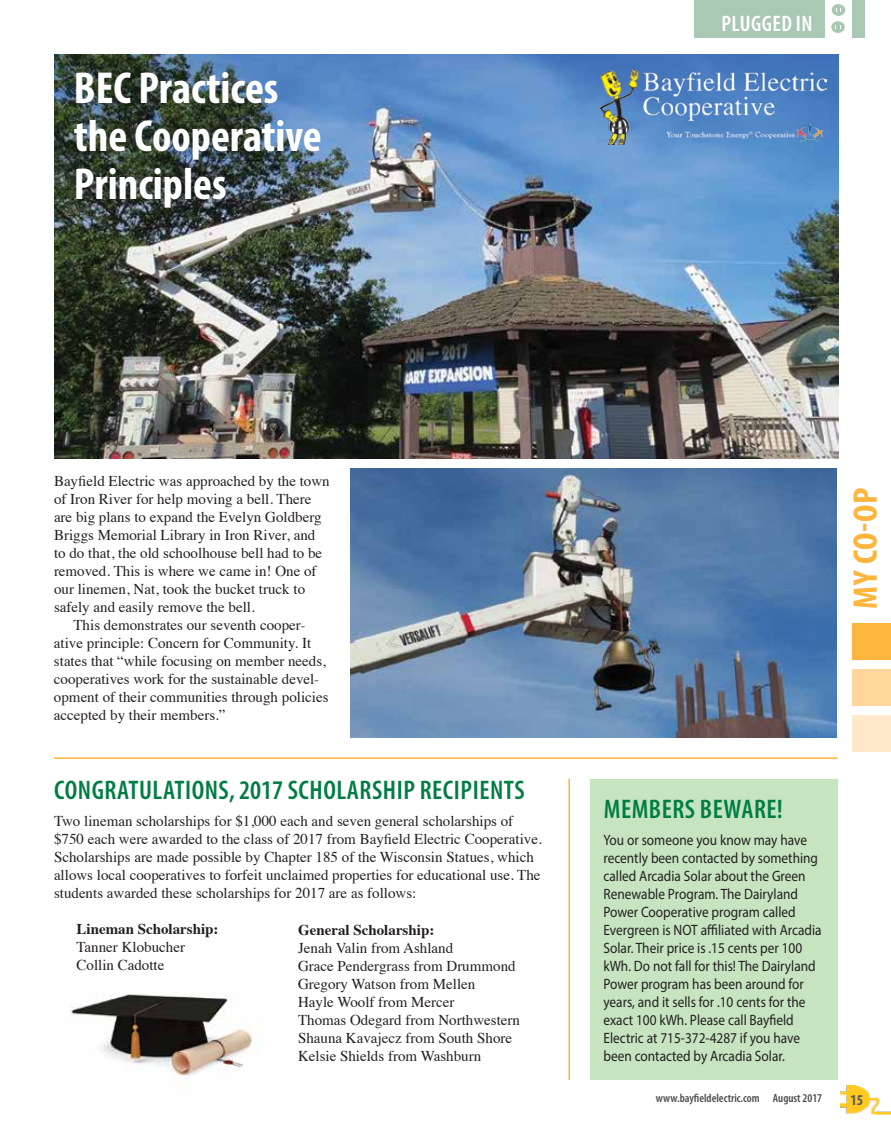
<style>
.page{position:relative;width:891px;height:1134px;background:#fff}
.page>*{position:absolute;margin:0;border:0;box-sizing:border-box;transform-origin:0 0}
.t1{font:700 condensed 45px/48px "Myriad Pro";color:#fff}
.t2{font:700 condensed 34.2px "Myriad Pro";color:#fcb53d;scale:1.05 1}
.t3{font:600 condensed 27px "Myriad Pro";letter-spacing:.02em;color:#007d43}
.t4{font:600 condensed 22.5px "Myriad Pro";letter-spacing:.02em;color:#fff}
.t5{font:15px/18px "Times";color:#231f20}
.t6{font:15px/18px "Myriad Pro";color:#231f20;scale:.89 1}
.t7{font:700 15px "Times";color:#231f20}
.t8{font:700 condensed 15px "Myriad Pro";color:#58595b}
.t9{font:600 condensed 12px "Myriad Pro";color:#4d4d4f}
</style>
<div class="page">
<img style="left:70px;top:994px;width:190px;height:94px">
<div style="left:590px;top:779px;width:248px;height:301px;background:#c7e4c1"></div>
<img style="left:54px;top:54px;width:784px;height:405px">
<img style="left:840px;top:1085px;width:51px;height:30px">
<div style="left:694px;top:0;width:170px;height:37px;background:#aac9b4"></div>
<div style="left:825px;top:0;width:27px;height:38px;background:#fff"></div>
<div style="left:832px;top:4px;width:13px;height:12px;background:#aac9b4;border-radius:50%"></div>
<div style="left:831px;top:21px;width:14px;height:12px;background:#aac9b4;border-radius:50%"></div>
<div style="left:853px;top:623px;width:38px;height:37px;background:#fcb53d"></div>
<div style="left:853px;top:669px;width:38px;height:37px;background:#ffd79c"></div>
<div style="left:853px;top:715px;width:38px;height:37px;background:#ffe9ca"></div>
<img style="left:601px;top:69px;width:226px;height:75px">
<img style="left:351px;top:468px;width:486px;height:270px">
<hr style="left:54px;top:757px;width:783px;height:2px;background:#fcb53d">
<hr style="left:568px;top:779px;width:2px;height:301px;background:#fcb53d">
<h1 class="t1" style="left:74px;top:63px;width:249px">BEC Practices the Cooperative<br>Principles</h1>
<h3 class="t4" style="left:722px;top:9px;width:93px">PLUGGED IN</h3>
<p class="t5" style="left:54px;top:471px;width:277px">Bayfield Electric was approached by the town</p>
<p class="t5" style="left:54px;top:489px;width:259px">of Iron River for help moving a bell. There</p>
<p class="t5" style="left:54px;top:507px;width:269px">are big plans to expand the Evelyn Goldberg</p>
<p class="t5" style="left:54px;top:525px;width:263px">Briggs Memorial Library in Iron River, and</p>
<p class="t5" style="left:54px;top:543px;width:270px">to do that, the old schoolhouse bell had to be</p>
<p class="t5" style="left:54px;top:561px;width:264px">removed. This is where we came in! One of</p>
<p class="t5" style="left:54px;top:579px;width:253px">our linemen, Nat, took the bucket truck to</p>
<p class="t5" style="left:54px;top:597px;width:202px">safely and easily remove the bell.</p>
<p class="t5" style="left:74px;top:615px;width:234px">This demonstrates our seventh cooper-</p>
<p class="t5" style="left:54px;top:633px;width:259px">ative principle: Concern for Community. It</p>
<p class="t5" style="left:54px;top:651px;width:274px">states that “while focusing on member needs,</p>
<p class="t5" style="left:54px;top:669px;width:267px">cooperatives work for the sustainable devel-</p>
<p class="t5" style="left:54px;top:687px;width:276px">opment of their communities through policies</p>
<p class="t5" style="left:54px;top:705px;width:173px">accepted by their members.”</p>
<h3 class="t3" style="left:54px;top:773px;width:472px">CONGRATULATIONS, 2017 SCHOLARSHIP RECIPIENTS</h3>
<p class="t5" style="left:54px;top:811px;width:489px">Two lineman scholarships for $1,000 each and seven general scholarships of $750 each were awarded to the class of 2017 from Bayfield Electric Cooperative.<br>Scholarships are made possible by Chapter 185 of the Wisconsin Statues, which allows local cooperatives to forfeit unclaimed properties for educational use. The students awarded these scholarships for 2017 are as follows:</p>
<p class="t7" style="left:76px;top:914px;width:144px">Lineman Scholarship:</p>
<p class="t5" style="left:76px;top:937px;width:110px">Tanner Klobucher<br>Collin Cadotte</p>
<p class="t7" style="left:298px;top:915px;width:138px">General Scholarship:</p>
<p class="t5" style="left:298px;top:937px;width:224px">Jenah Valin from Ashland<br>Grace Pendergrass from Drummond<br>Gregory Watson from Mellen<br>Hayle Woolf from Mercer<br>Thomas Odegard from Northwestern<br>Shauna Kavajecz from South Shore<br>Kelsie Shields from Washburn</p>
<h2 class="t2" style="left:844px;top:609px;width:117px;rotate:-90deg">MY CO-OP</h2>
<h3 class="t3" style="left:604px;top:793px;width:181px">MEMBERS BEWARE!</h3>
<p class="t6" style="left:603px;top:831px;width:247px">You or someone you know may have recently been contacted by something called Arcadia Solar about the Green Renewable Program. The Dairyland Power Cooperative program called Evergreen is NOT affiliated with Arcadia Solar. Their price is .15 cents per 100 kWh. Do not fall for this! The Dairyland Power program has been around for years, and it sells for .10 cents for the exact 100 kWh. Please call Bayfield Electric at 715-372-4287 if you have been contacted by Arcadia Solar.</p>
<p class="t9" style="left:656px;top:1091px;width:168px">www.bayfieldelectric.com August 2017</p>
<p class="t8" style="left:850px;top:1090px;width:14px">15</p>
</div>
